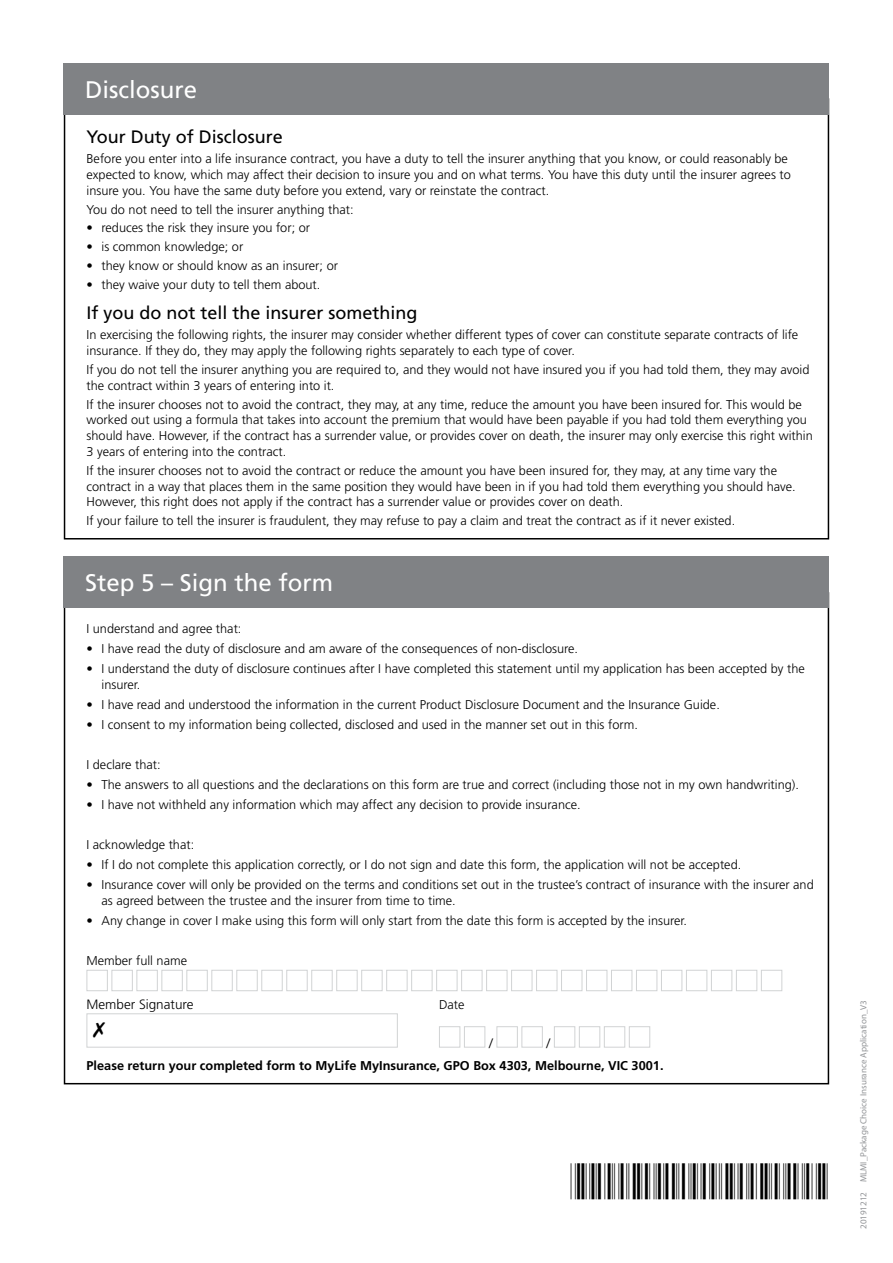
<style>
.page{position:relative;width:893px;height:1263px;background:#fff}
.page>*{position:absolute;margin:0;border:0;box-sizing:border-box;transform-origin:0 0}
.t1{font:36px "C39 P24 Dm Tt";letter-spacing:.035em;color:#000}
.t2{font:24px "Frutiger";color:#fff}
.t3{font:18px "Frutiger";color:#000}
.t4{font:300 13.5px "Frutiger";color:#000}
.t5{font:300 12.75px/15.8px "Frutiger";color:#000}
.t6{font:700 12.75px "Frutiger";color:#000}
.t7{font:9px "Myriad Pro";color:#939598}
</style>
<div class="page">
<div style="left:87px;top:970px;width:21px;height:21px;background:#fff;border:1px solid #d1d3d4"></div>
<div style="left:112px;top:970px;width:21px;height:21px;background:#fff;border:1px solid #d1d3d4"></div>
<div style="left:136px;top:970px;width:22px;height:21px;background:#fff;border:1px solid #d1d3d4"></div>
<div style="left:161px;top:970px;width:22px;height:21px;background:#fff;border:1px solid #d1d3d4"></div>
<div style="left:186px;top:970px;width:22px;height:21px;background:#fff;border:1px solid #d1d3d4"></div>
<div style="left:211px;top:970px;width:22px;height:21px;background:#fff;border:1px solid #d1d3d4"></div>
<div style="left:236px;top:970px;width:22px;height:21px;background:#fff;border:1px solid #d1d3d4"></div>
<div style="left:261px;top:970px;width:22px;height:21px;background:#fff;border:1px solid #d1d3d4"></div>
<div style="left:286px;top:970px;width:22px;height:21px;background:#fff;border:1px solid #d1d3d4"></div>
<div style="left:311px;top:970px;width:22px;height:21px;background:#fff;border:1px solid #d1d3d4"></div>
<div style="left:336px;top:970px;width:22px;height:21px;background:#fff;border:1px solid #d1d3d4"></div>
<div style="left:361px;top:970px;width:22px;height:21px;background:#fff;border:1px solid #d1d3d4"></div>
<div style="left:386px;top:970px;width:21px;height:21px;background:#fff;border:1px solid #d1d3d4"></div>
<div style="left:411px;top:970px;width:21px;height:21px;background:#fff;border:1px solid #d1d3d4"></div>
<div style="left:436px;top:970px;width:21px;height:21px;background:#fff;border:1px solid #d1d3d4"></div>
<div style="left:461px;top:970px;width:21px;height:21px;background:#fff;border:1px solid #d1d3d4"></div>
<div style="left:486px;top:970px;width:21px;height:21px;background:#fff;border:1px solid #d1d3d4"></div>
<div style="left:511px;top:970px;width:21px;height:21px;background:#fff;border:1px solid #d1d3d4"></div>
<div style="left:536px;top:970px;width:21px;height:21px;background:#fff;border:1px solid #d1d3d4"></div>
<div style="left:561px;top:970px;width:21px;height:21px;background:#fff;border:1px solid #d1d3d4"></div>
<div style="left:586px;top:970px;width:21px;height:21px;background:#fff;border:1px solid #d1d3d4"></div>
<div style="left:611px;top:970px;width:21px;height:21px;background:#fff;border:1px solid #d1d3d4"></div>
<div style="left:636px;top:970px;width:21px;height:21px;background:#fff;border:1px solid #d1d3d4"></div>
<div style="left:661px;top:970px;width:21px;height:21px;background:#fff;border:1px solid #d1d3d4"></div>
<div style="left:686px;top:970px;width:21px;height:21px;background:#fff;border:1px solid #d1d3d4"></div>
<div style="left:711px;top:970px;width:21px;height:21px;background:#fff;border:1px solid #d1d3d4"></div>
<div style="left:736px;top:970px;width:21px;height:21px;background:#fff;border:1px solid #d1d3d4"></div>
<div style="left:761px;top:970px;width:21px;height:21px;background:#fff;border:1px solid #d1d3d4"></div>
<div style="left:87px;top:1013px;width:311px;height:34px;border:1px solid #d1d3d4"></div>
<div style="left:439px;top:1026px;width:21px;height:21px;background:#fff;border:1px solid #d1d3d4"></div>
<div style="left:464px;top:1026px;width:21px;height:21px;background:#fff;border:1px solid #d1d3d4"></div>
<div style="left:496px;top:1026px;width:22px;height:21px;background:#fff;border:1px solid #d1d3d4"></div>
<div style="left:521px;top:1026px;width:22px;height:21px;background:#fff;border:1px solid #d1d3d4"></div>
<div style="left:554px;top:1026px;width:21px;height:21px;background:#fff;border:1px solid #d1d3d4"></div>
<div style="left:579px;top:1026px;width:21px;height:21px;background:#fff;border:1px solid #d1d3d4"></div>
<div style="left:604px;top:1026px;width:21px;height:21px;background:#fff;border:1px solid #d1d3d4"></div>
<div style="left:629px;top:1026px;width:21px;height:21px;background:#fff;border:1px solid #d1d3d4"></div>
<div style="left:64px;top:556px;width:765px;height:51px;background:#808285"></div>
<div style="left:64px;top:64px;width:765px;height:51px;background:#808285"></div>
<h2 class="t2" style="left:85px;top:76px;width:114px">Disclosure</h2>
<h3 class="t3" style="left:87px;top:126px;width:198px">Your Duty of Disclosure</h3>
<p class="t5" style="left:87px;top:151px;width:706px">Before you enter into a life insurance contract, you have a duty to tell the insurer anything that you know, or could reasonably be expected to know, which may affect their decision to insure you and on what terms. You have this duty until the insurer agrees to insure you. You have the same duty before you extend, vary or reinstate the contract.</p>
<p class="t5" style="left:87px;top:201px;width:269px">You do not need to tell the insurer anything that:</p>
<p class="t5" style="left:87px;top:220px;width:225px">• reduces the risk they insure you for; or</p>
<p class="t5" style="left:87px;top:239px;width:158px">• is common knowledge; or</p>
<p class="t5" style="left:87px;top:258px;width:253px">• they know or should know as an insurer; or</p>
<p class="t5" style="left:87px;top:277px;width:235px">• they waive your duty to tell them about.</p>
<h3 class="t3" style="left:87px;top:302px;width:333px">If you do not tell the insurer something</h3>
<p class="t5" style="left:87px;top:327px;width:713px">In exercising the following rights, the insurer may consider whether different types of cover can constitute separate contracts of life insurance. If they do, they may apply the following rights separately to each type of cover.</p>
<p class="t5" style="left:87px;top:362px;width:724px">If you do not tell the insurer anything you are required to, and they would not have insured you if you had told them, they may avoid the contract within 3 years of entering into it.</p>
<p class="t5" style="left:87px;top:396px;width:728px">If the insurer chooses not to avoid the contract, they may, at any time, reduce the amount you have been insured for. This would be worked out using a formula that takes into account the premium that would have been payable if you had told them everything you should have. However, if the contract has a surrender value, or provides cover on death, the insurer may only exercise this right within 3 years of entering into the contract.</p>
<p class="t5" style="left:87px;top:463px;width:711px">If the insurer chooses not to avoid the contract or reduce the amount you have been insured for, they may, at any time vary the contract in a way that places them in the same position they would have been in if you had told them everything you should have.<br>However, this right does not apply if the contract has a surrender value or provides cover on death.</p>
<p class="t5" style="left:87px;top:513px;width:650px">If your failure to tell the insurer is fraudulent, they may refuse to pay a claim and treat the contract as if it never existed.</p>
<h2 class="t2" style="left:85px;top:569px;width:250px">Step 5 – Sign the form</h2>
<p class="t5" style="left:87px;top:621px;width:156px">I understand and agree that:</p>
<p class="t5" style="left:87px;top:641px;width:493px">• I have read the duty of disclosure and am aware of the consequences of non-disclosure.</p>
<p class="t5" style="left:102px;top:661px;width:705px;text-indent:-15px">• I understand the duty of disclosure continues after I have completed this statement until my application has been accepted by the insurer.</p>
<p class="t5" style="left:87px;top:697px;width:635px">• I have read and understood the information in the current Product Disclosure Document and the Insurance Guide.</p>
<p class="t5" style="left:87px;top:717px;width:553px">• I consent to my information being collected, disclosed and used in the manner set out in this form.</p>
<p class="t5" style="left:87px;top:757px;width:76px">I declare that:</p>
<p class="t5" style="left:87px;top:777px;width:714px">• The answers to all questions and the declarations on this form are true and correct (including those not in my own handwriting).</p>
<p class="t5" style="left:87px;top:797px;width:496px">• I have not withheld any information which may affect any decision to provide insurance.</p>
<p class="t5" style="left:87px;top:837px;width:109px">I acknowledge that:</p>
<p class="t5" style="left:87px;top:857px;width:656px">• If I do not complete this application correctly, or I do not sign and date this form, the application will not be accepted.</p>
<p class="t5" style="left:102px;top:877px;width:714px;text-indent:-15px">• Insurance cover will only be provided on the terms and conditions set out in the trustee’s contract of insurance with the insurer and as agreed between the trustee and the insurer from time to time.</p>
<p class="t5" style="left:87px;top:912px;width:602px">• Any change in cover I make using this form will only start from the date this form is accepted by the insurer.</p>
<p class="t5" style="left:87px;top:952px;width:102px">Member full name</p>
<p class="t4" style="left:87px;top:997px;width:109px">Member Signature</p>
<p class="t5" style="left:439px;top:997px;width:27px">Date</p>
<p class="t4" style="left:489px;top:1035px;width:5px">/</p>
<p class="t4" style="left:546px;top:1035px;width:5px">/</p>
<p class="t6" style="left:87px;top:1058px;width:578px">Please return your completed form to MyLife MyInsurance, GPO Box 4303, Melbourne, VIC 3001.</p>
<h1 class="t1" style="left:571px;top:1162px;width:260px">*SA016.902Z11*</h1>
<p class="t7" style="left:858px;top:1229px;width:230px;rotate:-90deg">20191212 MLMI_Package Choice Insurance Application_V3</p>
</div>
